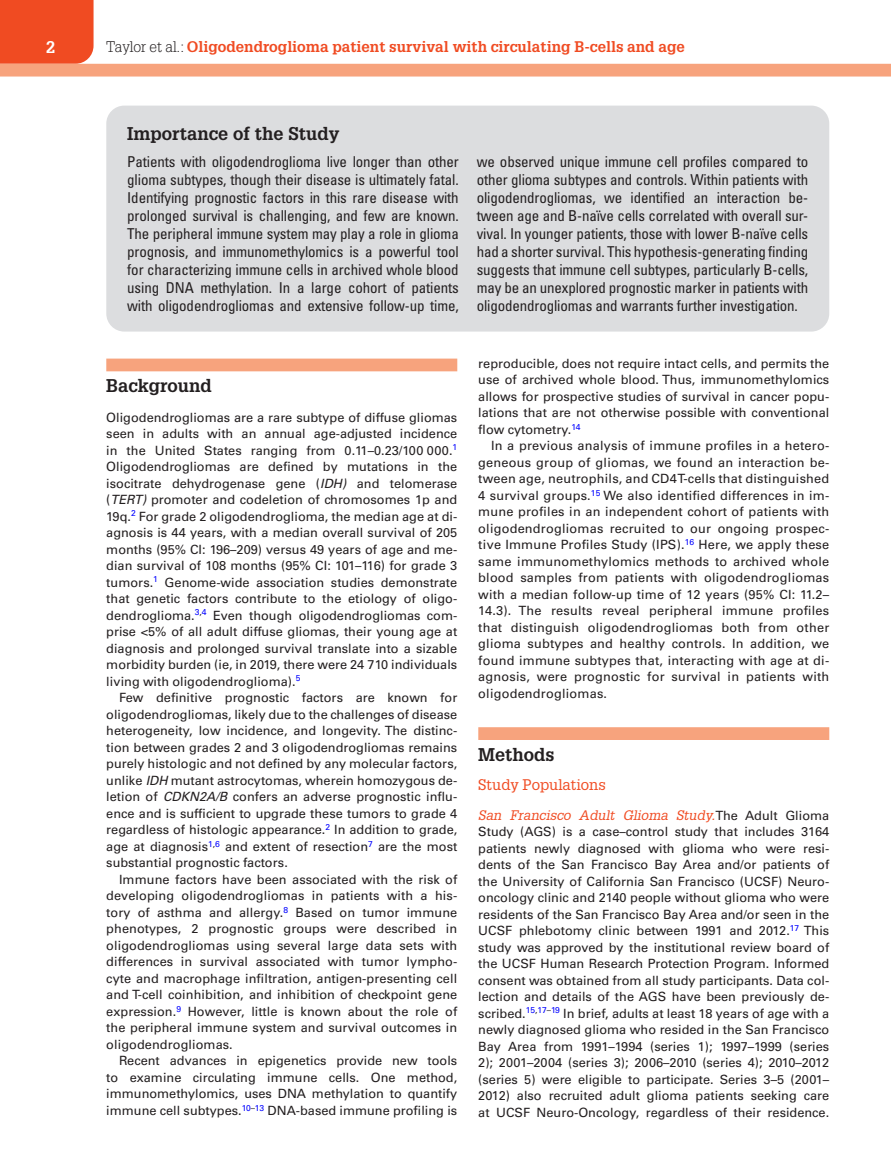
<style>
.page{position:relative;width:891px;height:1175px;background:#fff}
.page>*{position:absolute;margin:0;border:0;box-sizing:border-box;transform-origin:0 0}
.Box_Head{font:700 18px "Glypha LT Std";color:#231f20}
.t1{font:700 16.5px "Glypha LT Std";color:#fff}
.Box_Text{font:condensed 15px/18px "Univers LT Std";letter-spacing:-.01em;color:#231f20;text-align:justify}
.t2{font:700 15px "Glypha LT Std";color:#f04b22}
.t3{font:15px "Glypha LT Std";color:#f04b22}
.t4{font:italic 13.5px "Glypha LT Std";color:#f04b22}
.TextInd{font:12.75px/16.5px "Univers LT Std";color:#231f20;text-align:justify}
.Text{font:12.75px/16.5px "Univers LT Std";color:#231f20;text-align:justify}
.s1{font-weight:300;color:#231f20}
.s2{font-style:italic}
.s3{font-family:"Univers LT Std";font-style:normal;font-size:12.75px;color:#231f20}
</style>
<div class="page">
<div style="left:0;top:0;width:94px;height:64px;background:#f04b22"></div>
<div style="left:0;top:64px;width:891px;height:12px;background:#f7a37d"></div>
<div style="left:106px;top:358px;width:351px;height:13px;background:#f7a37d"></div>
<div style="left:478px;top:727px;width:351px;height:13px;background:#f7a37d"></div>
<div style="left:106px;top:106px;width:723px;height:225px;background:#dcdddf;border-radius:18px"></div>
<p class="t1" style="left:46px;top:37px;width:11px">2</p>
<p class="t2" style="left:106px;top:37px;width:580px"><span class="s1">Taylor et al.:</span> Oligodendroglioma patient survival with circulating B-cells and age</p>
<p class="Box_Head" style="left:127px;top:122px;width:214px">Importance of the Study</p>
<p class="Box_Text" style="left:127px;top:152px;width:333px">Patients with oligodendroglioma live longer than other glioma subtypes, though their disease is ultimately fatal.<br>Identifying prognostic factors in this rare disease with prolonged survival is challenging, and few are known.<br>The peripheral immune system may play a role in glioma prognosis, and immunomethylomics is a powerful tool for characterizing immune cells in archived whole blood using DNA methylation. In a large cohort of patients with oligodendrogliomas and extensive follow-up time,</p>
<p class="Box_Text" style="left:477px;top:152px;width:333px">we observed unique immune cell profiles compared to other glioma subtypes and controls. Within patients with oligodendrogliomas, we identified an interaction be&shy;tween age and B-naïve cells correlated with overall sur&shy;vival. In younger patients, those with lower B-naïve cells had a shorter survival. This hypothesis-generating finding suggests that immune cell subtypes, particularly B-cells, may be an unexplored prognostic marker in patients with oligodendrogliomas and warrants further investigation.</p>
<h2 class="Box_Head" style="left:106px;top:375px;width:107px">Background</h2>
<p class="Text" style="left:106px;top:409px;width:353px">Oligodendrogliomas are a rare subtype of diffuse gliomas seen in adults with an annual age-adjusted incidence in the United States ranging from 0.11–0.23/100 000.<sup>1<br></sup>Oligodendrogliomas are defined by mutations in the isocitrate dehydrogenase gene (<span class="s2">IDH)</span> and telomerase (<span class="s2">TERT)</span> promoter and codeletion of chromosomes 1p and 19q.<sup>2</sup> For grade 2 oligodendroglioma, the median age at di&shy;agnosis is 44 years, with a median overall survival of 205 months (95% CI: 196–209) versus 49 years of age and me&shy;dian survival of 108 months (95% CI: 101–116) for grade 3 tumors.<sup>1</sup> Genome-wide association studies demonstrate that genetic factors contribute to the etiology of oligo&shy;dendroglioma.<sup>3</sup><sup>,</sup><sup>4</sup> Even though oligodendrogliomas com&shy;prise &lt;5% of all adult diffuse gliomas, their young age at diagnosis and prolonged survival translate into a sizable morbidity burden (ie, in 2019, there were 24 710 individuals living with oligodendroglioma).<sup>5</sup></p>
<p class="TextInd" style="left:106px;top:689px;width:353px;text-indent:13px">Few definitive prognostic factors are known for oligodendrogliomas, likely due to the challenges of disease heterogeneity, low incidence, and longevity. The distinc&shy;tion between grades 2 and 3 oligodendrogliomas remains purely histologic and not defined by any molecular factors, unlike <span class="s2">IDH</span> mutant astrocytomas, wherein homozygous de&shy;letion of <span class="s2">CDKN2A/B</span> confers an adverse prognostic influ&shy;ence and is sufficient to upgrade these tumors to grade 4 regardless of histologic appearance.<sup>2</sup> In addition to grade, age at diagnosis<sup>1</sup><sup>,</sup><sup>6</sup> and extent of resection<sup>7</sup> are the most substantial prognostic factors.</p>
<p class="TextInd" style="left:106px;top:871px;width:353px;text-indent:13px">Immune factors have been associated with the risk of developing oligodendrogliomas in patients with a his&shy;tory of asthma and allergy.<sup>8</sup> Based on tumor immune phenotypes, 2 prognostic groups were described in oligodendrogliomas using several large data sets with differences in survival associated with tumor lympho&shy;cyte and macrophage infiltration, antigen-presenting cell and T-cell coinhibition, and inhibition of checkpoint gene expression.<sup>9</sup> However, little is known about the role of the peripheral immune system and survival outcomes in oligodendrogliomas.</p>
<p class="TextInd" style="left:106px;top:1052px;width:353px;text-indent:13px">Recent advances in epigenetics provide new tools to examine circulating immune cells. One method, immunomethylomics, uses DNA methylation to quantify immune cell subtypes.<sup>10</sup><sup>–</sup><sup>13</sup> DNA-based immune profiling is</p>
<p class="TextInd" style="left:478px;top:355px;width:353px">reproducible, does not require intact cells, and permits the use of archived whole blood. Thus, immunomethylomics allows for prospective studies of survival in cancer popu&shy;lations that are not otherwise possible with conventional flow cytometry.<sup>14</sup></p>
<p class="TextInd" style="left:478px;top:437px;width:353px;text-indent:13px">In a previous analysis of immune profiles in a hetero&shy;geneous group of gliomas, we found an interaction be&shy;tween age, neutrophils, and CD4 T-cells that distinguished 4 survival groups.<sup>15</sup> We also identified differences in im&shy;mune profiles in an independent cohort of patients with oligodendrogliomas recruited to our ongoing prospec&shy;tive Immune Profiles Study (IPS).<sup>16</sup> Here, we apply these same immunomethylomics methods to archived whole blood samples from patients with oligodendrogliomas with a median follow-up time of 12 years (95% CI: 11.2– 14.3). The results reveal peripheral immune profiles that distinguish oligodendrogliomas both from other glioma subtypes and healthy controls. In addition, we found immune subtypes that, interacting with age at di&shy;agnosis, were prognostic for survival in patients with oligodendrogliomas.</p>
<h2 class="Box_Head" style="left:478px;top:743px;width:78px">Methods</h2>
<h2 class="t3" style="left:478px;top:776px;width:129px">Study Populations</h2>
<h3 class="t4" style="left:478px;top:806px;width:353px">San Francisco Adult Glioma Study.<span class="s3">The Adult Glioma</span></h3>
<h3 class="Text" style="left:478px;top:823px;width:353px">Study (AGS) is a case–control study that includes 3164 patients newly diagnosed with glioma who were resi&shy;dents of the San Francisco Bay Area and/or patients of the University of California San Francisco (UCSF) Neuro&shy;oncology clinic and 2140 people without glioma who were residents of the San Francisco Bay Area and/or seen in the UCSF phlebotomy clinic between 1991 and 2012.<sup>17</sup> This study was approved by the institutional review board of the UCSF Human Research Protection Program. Informed consent was obtained from all study participants. Data col&shy;lection and details of the AGS have been previously de&shy;scribed.<sup>15</sup><sup>,</sup><sup>17</sup><sup>–</sup><sup>19</sup> In brief, adults at least 18 years of age with a newly diagnosed glioma who resided in the San Francisco Bay Area from 1991–1994 (series 1); 1997–1999 (series 2); 2001–2004 (series 3); 2006–2010 (series 4); 2010–2012 (series 5) were eligible to participate. Series 3–5 (2001– 2012) also recruited adult glioma patients seeking care at UCSF Neuro-Oncology, regardless of their residence.</h3>
</div>
